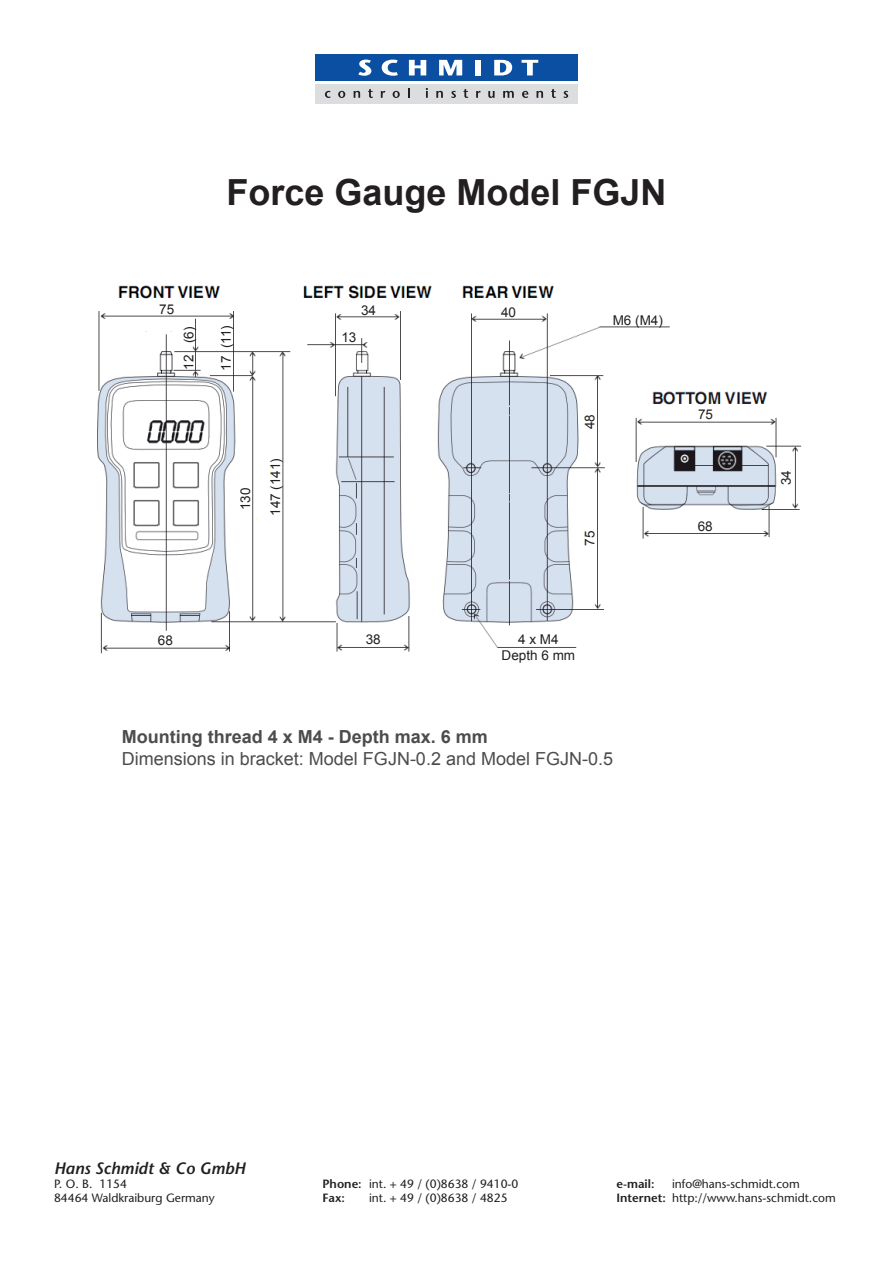
<style>
.page{position:relative;width:893px;height:1263px;background:#fff}
.page>*{position:absolute;margin:0;border:0;box-sizing:border-box;transform-origin:0 0}
.t1{font:700 36px "Arial";color:#231f20}
.t2{font:18px "Arial";color:#4b4c4d}
.t3{font:700 18px "Arial";color:#4b4c4d}
.t4{font:italic 600 16.5px "Stone Sans";color:#231f20}
.t5{font:13.5px/16.2px "Arial";color:#231f20;text-align:center}
.t6{font:12px "Stone Sans";color:#231f20}
.t7{font:600 12px "Stone Sans";color:#231f20}
.s1{font-weight:600}
</style>
<div class="page">
<img style="left:97px;top:285px;width:705px;height:369px">
<div style="left:315px;top:54px;width:263px;height:27px;background:#0a4fa2"></div>
<svg style="left:358px;top:60px;width:13px;height:16px"></svg>
<svg style="left:382px;top:60px;width:16px;height:16px"></svg>
<svg style="left:409px;top:60px;width:17px;height:15px"></svg>
<svg style="left:439px;top:60px;width:23px;height:15px"></svg>
<div style="left:475px;top:60px;width:6px;height:15px;background:#fff"></div>
<svg style="left:494px;top:60px;width:18px;height:15px"></svg>
<svg style="left:522px;top:60px;width:16px;height:15px"></svg>
<svg style="left:315px;top:84px;width:263px;height:19px;background:#cccdcf"></svg>
<h1 class="t1" style="left:226px;top:168px;width:442px">Force Gauge Model FGJN</h1>
<p class="t5" style="left:159px;top:301px;width:17px">75</p>
<p class="t5" style="left:181px;top:370px;width:44px;rotate:-90deg">12 (6)</p>
<p class="t5" style="left:218px;top:371px;width:47px;rotate:-90deg">17 (11)</p>
<p class="t5" style="left:237px;top:510px;width:24px;rotate:-90deg">130</p>
<p class="t5" style="left:268px;top:516px;width:59px;rotate:-90deg">147 (141)</p>
<p class="t5" style="left:361px;top:302px;width:17px">34</p>
<p class="t5" style="left:501px;top:304px;width:17px">40</p>
<p class="t5" style="left:341px;top:330px;width:17px">13</p>
<p class="t5" style="left:613px;top:312px;width:52px">M6 (M4)</p>
<p class="t5" style="left:582px;top:429px;width:17px;rotate:-90deg">48</p>
<p class="t5" style="left:698px;top:407px;width:17px">75</p>
<p class="t5" style="left:582px;top:546px;width:17px;rotate:-90deg">75</p>
<p class="t5" style="left:698px;top:519px;width:17px">68</p>
<p class="t5" style="left:158px;top:632px;width:17px">68</p>
<p class="t5" style="left:366px;top:631px;width:17px">38</p>
<p class="t5" style="left:502px;top:631px;width:75px">4 x M4<br>Depth 6 mm</p>
<h2 class="t3" style="left:122px;top:725px;width:368px">Mounting thread 4 x M4 - Depth max. 6 mm</h2>
<h2 class="t2" style="left:122px;top:747px;width:493px">Dimensions in bracket: Model FGJN-0.2 and Model FGJN-0.5</h2>
<p class="t5" style="left:778px;top:485px;width:17px;rotate:-90deg">34</p>
<h3 class="t4" style="left:54px;top:1158px;width:193px">Hans Schmidt &amp; Co GmbH</h3>
<p class="t6" style="left:54px;top:1177px;width:74px">P. O. B. 1154</p>
<p class="t6" style="left:322px;top:1177px;width:197px"><span class="s1">Phone:</span> int. + 49 / (0)8638 / 9410-0</p>
<p class="t7" style="left:616px;top:1176px;width:39px">e-mail:</p>
<p class="t6" style="left:672px;top:1177px;width:129px">info@hans-schmidt.com</p>
<p class="t6" style="left:54px;top:1191px;width:162px">84464 Waldkraiburg Germany</p>
<p class="t7" style="left:322px;top:1191px;width:24px">Fax:</p>
<p class="t6" style="left:369px;top:1191px;width:140px">int. + 49 / (0)8638 / 4825</p>
<p class="t6" style="left:616px;top:1191px;width:221px"><span class="s1">Internet:</span> http://www.hans-schmidt.com</p>
</div>
